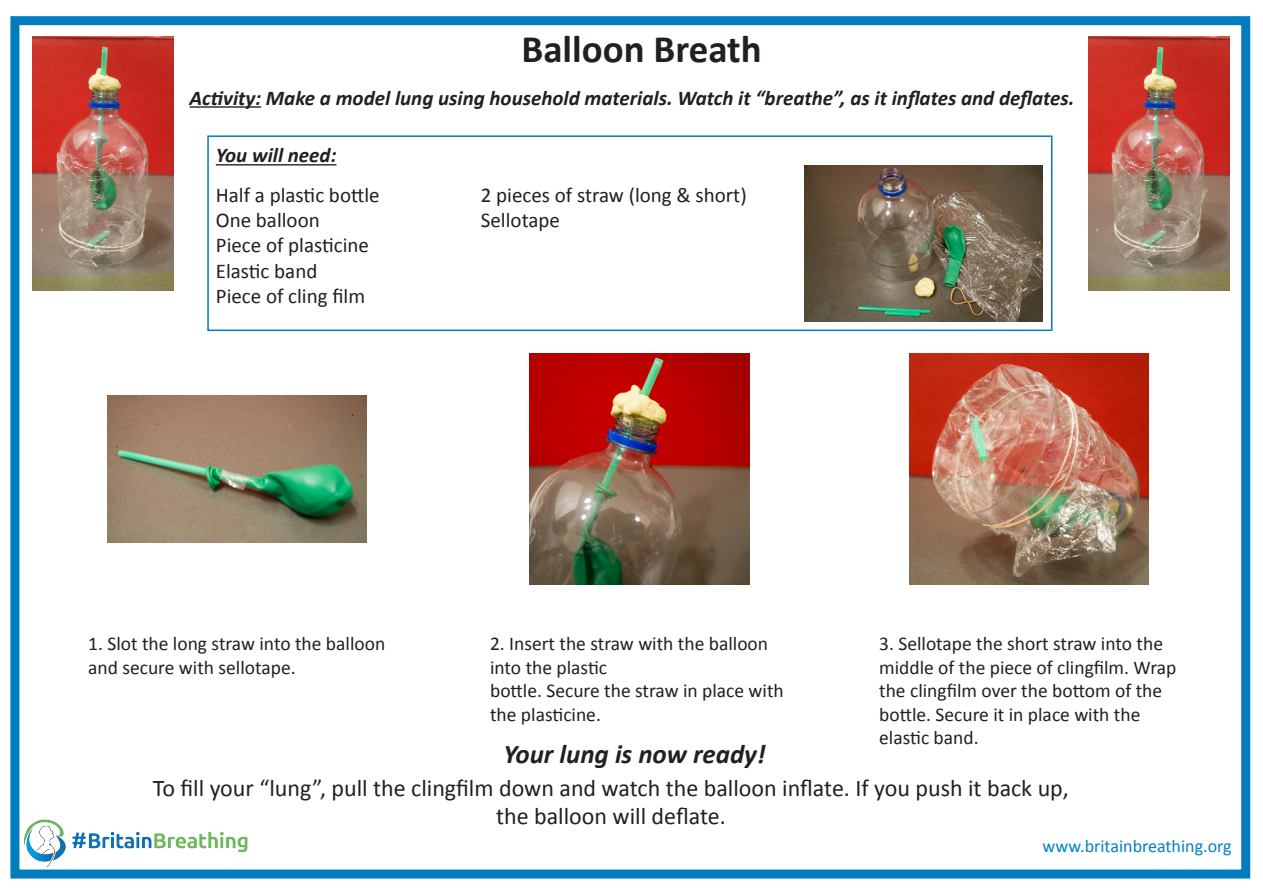
<style>
.page{position:relative;width:1263px;height:893px;background:#fff}
.page>*{position:absolute;margin:0;border:0;box-sizing:border-box;transform-origin:0 0}
.t1{font:700 39px "Calibri";color:#231f20}
.t2{font:italic 700 27px "Calibri";color:#231f20}
.t3{font:24px/28.8px "Calibri";color:#231f20;text-align:center}
.t4{font:21px "Calibri";color:#231f20}
.t5{font:italic 700 21px "Calibri";color:#231f20}
.t6{font:19.5px/23.4px "Calibri";color:#231f20}
.t7{font:18px "Calibri";color:#0080c5}
</style>
<div class="page">
<div style="left:10px;top:16px;width:1240px;height:862px;border:9px solid #007dbf"></div>
<img style="left:19px;top:815px;width:229px;height:52px">
<hr style="left:190px;top:106px;width:71px;height:2px;background:#231f20">
<hr style="left:216px;top:164px;width:120px;height:2px;background:#231f20">
<img style="left:33px;top:36px;width:140px;height:254px">
<img style="left:1089px;top:36px;width:140px;height:254px">
<img style="left:107px;top:396px;width:260px;height:147px">
<img style="left:529px;top:354px;width:221px;height:230px">
<img style="left:909px;top:354px;width:240px;height:230px">
<img style="left:805px;top:166px;width:238px;height:155px">
<div style="left:207px;top:135px;width:845px;height:196px;border:2px solid #007dbf"></div>
<p class="t1" style="left:521px;top:24px;width:242px">Balloon Breath</p>
<p class="t5" style="left:190px;top:84px;width:886px">Activity: Make a model lung using household materials. Watch it “breathe”, as it inflates and deflates.</p>
<p class="t5" style="left:216px;top:142px;width:122px">You will need:</p>
<p class="t4" style="left:216px;top:182px;width:165px">Half a plastic bottle</p>
<p class="t4" style="left:216px;top:207px;width:105px">One balloon</p>
<p class="t4" style="left:216px;top:232px;width:155px">Piece of plasticine</p>
<p class="t4" style="left:216px;top:257px;width:103px">Elastic band</p>
<p class="t4" style="left:216px;top:283px;width:151px">Piece of cling film</p>
<p class="t4" style="left:481px;top:181px;width:267px">2 pieces of straw (long &amp; short)</p>
<p class="t4" style="left:481px;top:206px;width:81px">Sellotape</p>
<p class="t6" style="left:88px;top:632px;width:298px">1. Slot the long straw into the balloon and secure with sellotape.</p>
<p class="t6" style="left:490px;top:632px;width:279px">2. Insert the straw with the balloon into the plastic</p>
<p class="t6" style="left:490px;top:679px;width:295px">bottle. Secure the straw in place with the plasticine.</p>
<p class="t6" style="left:879px;top:632px;width:299px">3. Sellotape the short straw into the middle of the piece of clingfilm. Wrap the clingfilm over the bottom of the bottle. Secure it in place with the elastic band.</p>
<p class="t2" style="left:503px;top:737px;width:264px">Your lung is now ready!</p>
<p class="t3" style="left:153px;top:773px;width:917px">To fill your “lung”, pull the clingfilm down and watch the balloon inflate. If you push it back up, the balloon will deflate.</p>
<p class="t7" style="left:1043px;top:835px;width:191px">www.britainbreathing.org</p>
</div>
